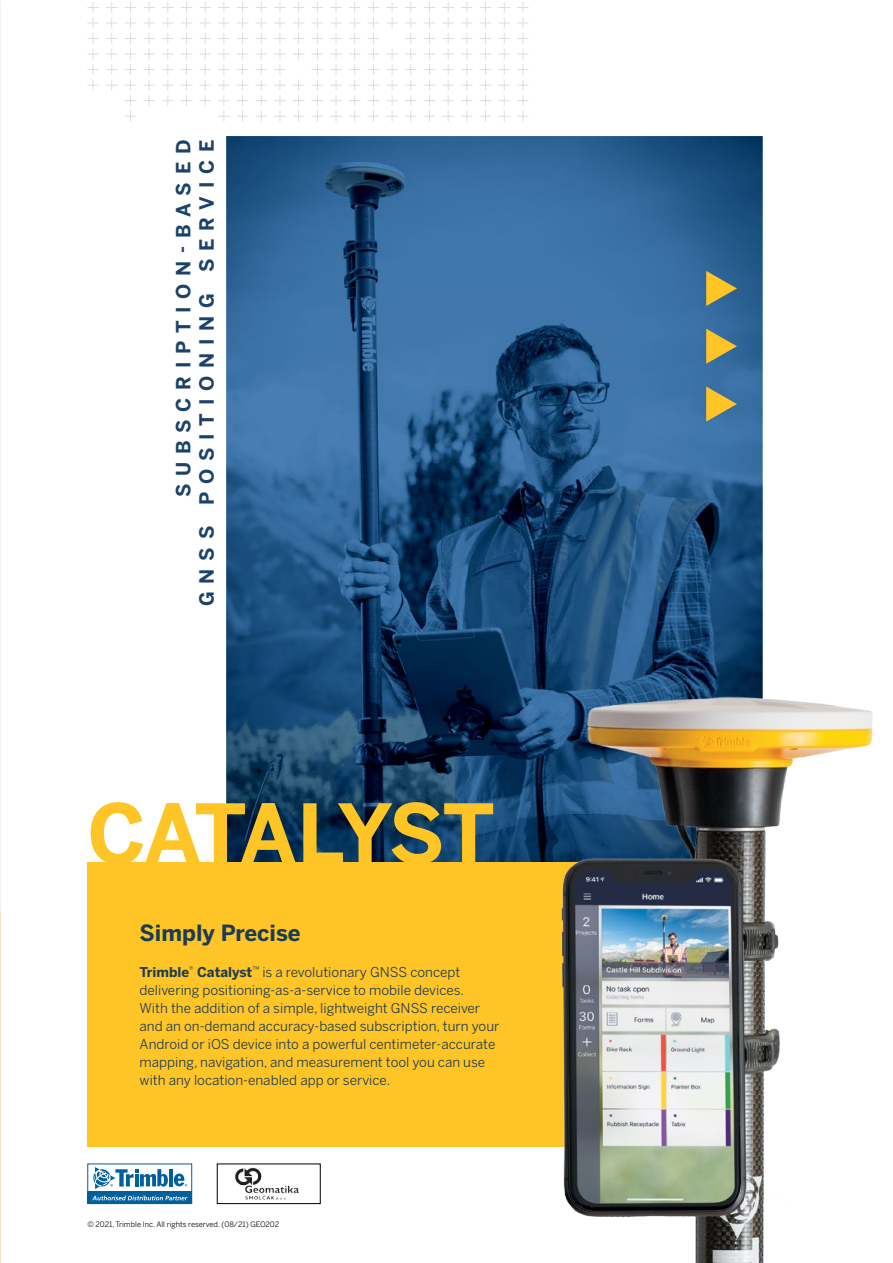
<style>
.page{position:relative;width:893px;height:1263px;background:#fff}
.page>*{position:absolute;margin:0;border:0;box-sizing:border-box;transform-origin:0 0}
.t1{font:700 81px "Benton Sans";letter-spacing:-.055em;color:#ffc425}
.t2{font:22.2px "Benton Sans Bold 3";color:#002d5b}
.t3{font:19.5px/23.4px "Benton Sans Bold 2";letter-spacing:.4em;color:#002d5b;text-align:right}
.t4{font:13.5px/18px "Benton Sans Book 2";color:#002d5b}
.t5{font:7.5px "Benton Sans";color:#000}
.s1{font-family:"Benton Sans Bold 3"}
</style>
<div class="page">
<img style="left:226px;top:136px;width:537px;height:726px">
<svg style="left:706px;top:271px;width:31px;height:35px"></svg>
<svg style="left:706px;top:329px;width:31px;height:35px"></svg>
<svg style="left:706px;top:386px;width:31px;height:36px"></svg>
<div style="left:87px;top:862px;width:558px;height:284px;background:#ffc425"></div>
<svg style="left:87px;top:2px;width:442px;height:120px"></svg>
<div style="left:217px;top:1163px;width:104px;height:41px;border:1px solid #000"></div>
<div style="left:88px;top:1192px;width:104px;height:12px;background:#005f9e"></div>
<hr style="left:169px;top:1169px;width:4px;height:17px;background:#005f9e">
<svg style="left:93px;top:1167px;width:75px;height:22px"></svg>
<svg style="left:174px;top:1173px;width:13px;height:13px"></svg>
<svg style="left:92px;top:1195px;width:95px;height:5px"></svg>
<img style="left:503px;top:657px;width:370px;height:606px">
<img style="left:235px;top:1167px;width:64px;height:33px">
<img style="left:0;top:1px;width:1px;height:438px">
<img style="left:0;top:439px;width:1px;height:824px">
<h3 class="t3" style="left:171px;top:606px;width:468px;rotate:-90deg">SUBSCRIPTION-BASED<br>GNSS POSITIONING SERVICE</h3>
<h1 class="t1" style="left:87px;top:774px;width:409px">CATALYST</h1>
<h2 class="t2" style="left:140px;top:916px;width:162px">Simply Precise</h2>
<p class="t4" style="left:140px;top:962px;width:361px"><span class="s1">Trimble</span><sup>®</sup> <span class="s1">Catalyst</span><sup>™</sup> is a revolutionary GNSS concept delivering positioning-as-a-service to mobile devices.<br>With the addition of a simple, lightweight GNSS receiver and an on-demand accuracy-based subscription, turn your Android or iOS device into a powerful centimeter-accurate mapping, navigation, and measurement tool you can use with any location-enabled app or service.</p>
<p class="t5" style="left:87px;top:1219px;width:193px">© 2021, Trimble Inc. All rights reserved. (08/21) GEO202</p>
</div>
